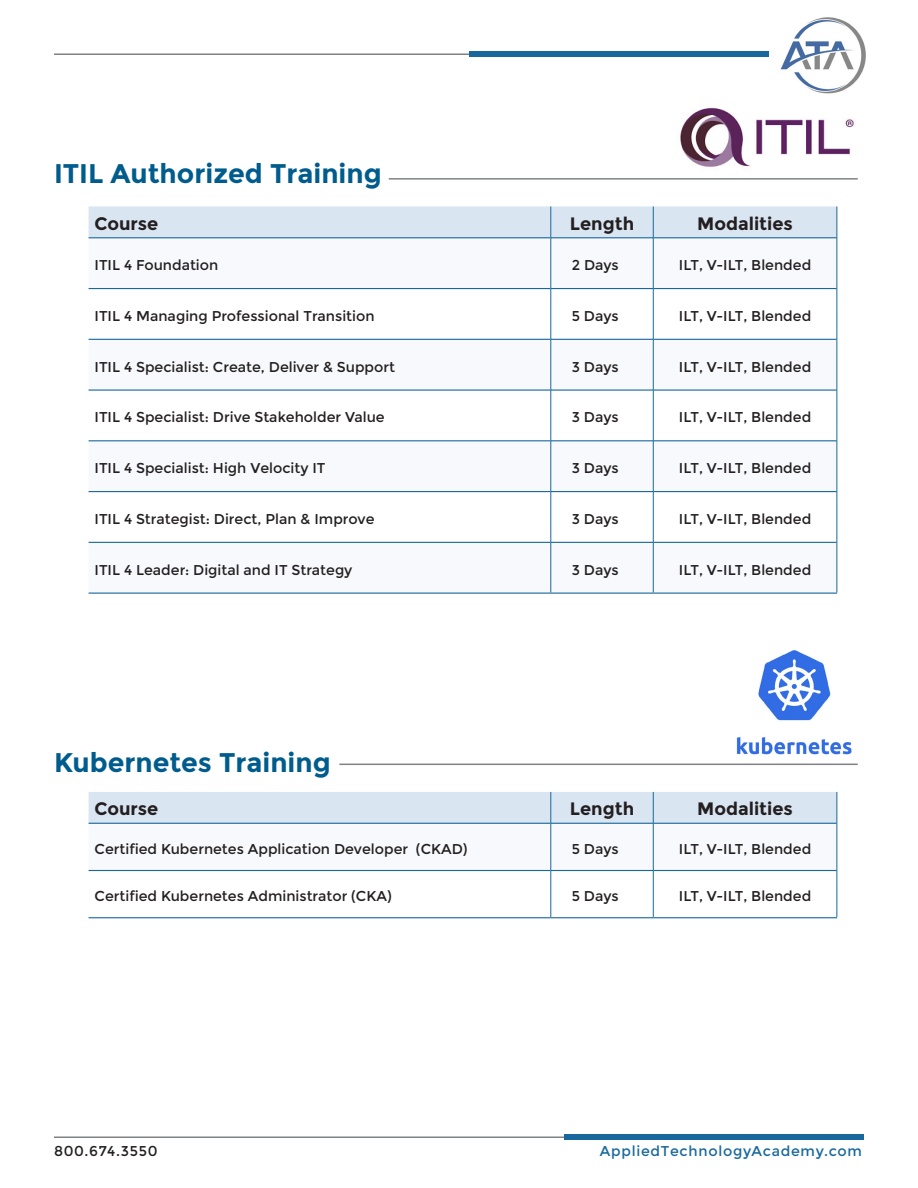
<style>
.page{position:relative;width:918px;height:1188px;background:#fff}
.page>*{position:absolute;margin:0;border:0;box-sizing:border-box;transform-origin:0 0}
.t1{font:700 27px "Montserrat";color:#005c8d}
.t2{font:700 18px "Montserrat";color:#231f20}
.t3{font:14.25px "Montserrat";color:#231f20}
.t4{font:14.25px "Montserrat";letter-spacing:.05em;color:#18689d}
.t5{font:14.25px "Montserrat";letter-spacing:.05em;color:#231f20}
</style>
<div class="page">
<hr style="left:54px;top:1137px;width:810px;height:1px;background:#818285">
<div style="left:565px;top:1134px;width:299px;height:6px;background:#18689d"></div>
<hr style="left:54px;top:54px;width:566px;height:1px;background:#818285">
<div style="left:470px;top:51px;width:299px;height:6px;background:#18689d"></div>
<hr style="left:389px;top:178px;width:469px;height:2px;background:#818285">
<hr style="left:339px;top:764px;width:519px;height:1px;background:#818285">
<img style="left:680px;top:107px;width:174px;height:60px">
<img style="left:736px;top:650px;width:116px;height:105px">
<div style="left:89px;top:206px;width:748px;height:31px;background:#dae5f2"></div>
<svg style="left:89px;top:238px;width:748px;height:355px"></svg>
<svg style="left:89px;top:289px;width:748px;height:253px"></svg>
<hr style="left:89px;top:237px;width:462px;height:1px;background:#18689d">
<hr style="left:551px;top:237px;width:102px;height:1px;background:#18689d">
<hr style="left:653px;top:237px;width:184px;height:1px;background:#18689d">
<hr style="left:89px;top:288px;width:462px;height:1px;background:#18689d">
<hr style="left:551px;top:288px;width:102px;height:1px;background:#18689d">
<hr style="left:653px;top:288px;width:184px;height:1px;background:#18689d">
<hr style="left:89px;top:339px;width:462px;height:1px;background:#18689d">
<hr style="left:551px;top:339px;width:102px;height:1px;background:#18689d">
<hr style="left:653px;top:339px;width:184px;height:1px;background:#18689d">
<hr style="left:89px;top:390px;width:462px;height:1px;background:#18689d">
<hr style="left:551px;top:390px;width:102px;height:1px;background:#18689d">
<hr style="left:653px;top:390px;width:184px;height:1px;background:#18689d">
<hr style="left:89px;top:440px;width:462px;height:1px;background:#18689d">
<hr style="left:551px;top:440px;width:102px;height:1px;background:#18689d">
<hr style="left:653px;top:440px;width:184px;height:1px;background:#18689d">
<hr style="left:89px;top:491px;width:462px;height:1px;background:#18689d">
<hr style="left:551px;top:491px;width:102px;height:1px;background:#18689d">
<hr style="left:653px;top:491px;width:184px;height:1px;background:#18689d">
<hr style="left:89px;top:542px;width:462px;height:1px;background:#18689d">
<hr style="left:551px;top:542px;width:102px;height:1px;background:#18689d">
<hr style="left:653px;top:542px;width:184px;height:1px;background:#18689d">
<hr style="left:89px;top:593px;width:462px;height:1px;background:#18689d">
<hr style="left:551px;top:593px;width:102px;height:1px;background:#18689d">
<hr style="left:653px;top:593px;width:184px;height:1px;background:#18689d">
<hr style="left:551px;top:206px;width:1px;height:32px;background:#18689d">
<hr style="left:653px;top:206px;width:1px;height:32px;background:#18689d">
<hr style="left:837px;top:206px;width:1px;height:32px;background:#18689d">
<hr style="left:551px;top:238px;width:1px;height:51px;background:#18689d">
<hr style="left:653px;top:238px;width:1px;height:51px;background:#18689d">
<hr style="left:837px;top:238px;width:1px;height:51px;background:#18689d">
<hr style="left:551px;top:289px;width:1px;height:50px;background:#18689d">
<hr style="left:653px;top:289px;width:1px;height:50px;background:#18689d">
<hr style="left:837px;top:289px;width:1px;height:50px;background:#18689d">
<hr style="left:551px;top:339px;width:1px;height:51px;background:#18689d">
<hr style="left:653px;top:339px;width:1px;height:51px;background:#18689d">
<hr style="left:837px;top:339px;width:1px;height:51px;background:#18689d">
<hr style="left:551px;top:390px;width:1px;height:51px;background:#18689d">
<hr style="left:653px;top:390px;width:1px;height:51px;background:#18689d">
<hr style="left:837px;top:390px;width:1px;height:51px;background:#18689d">
<hr style="left:551px;top:441px;width:1px;height:51px;background:#18689d">
<hr style="left:653px;top:441px;width:1px;height:51px;background:#18689d">
<hr style="left:837px;top:441px;width:1px;height:51px;background:#18689d">
<hr style="left:551px;top:492px;width:1px;height:50px;background:#18689d">
<hr style="left:653px;top:492px;width:1px;height:50px;background:#18689d">
<hr style="left:837px;top:492px;width:1px;height:50px;background:#18689d">
<hr style="left:551px;top:542px;width:1px;height:51px;background:#18689d">
<hr style="left:653px;top:542px;width:1px;height:51px;background:#18689d">
<hr style="left:837px;top:542px;width:1px;height:51px;background:#18689d">
<svg style="left:89px;top:792px;width:748px;height:125px"></svg>
<hr style="left:89px;top:823px;width:462px;height:1px;background:#18689d">
<hr style="left:551px;top:823px;width:102px;height:1px;background:#18689d">
<hr style="left:653px;top:823px;width:184px;height:1px;background:#18689d">
<hr style="left:89px;top:870px;width:462px;height:1px;background:#18689d">
<hr style="left:551px;top:870px;width:102px;height:1px;background:#18689d">
<hr style="left:653px;top:870px;width:184px;height:1px;background:#18689d">
<hr style="left:89px;top:917px;width:462px;height:1px;background:#18689d">
<hr style="left:551px;top:917px;width:102px;height:1px;background:#18689d">
<hr style="left:653px;top:917px;width:184px;height:1px;background:#18689d">
<hr style="left:551px;top:792px;width:1px;height:31px;background:#18689d">
<hr style="left:653px;top:792px;width:1px;height:31px;background:#18689d">
<hr style="left:837px;top:792px;width:1px;height:31px;background:#18689d">
<hr style="left:551px;top:823px;width:1px;height:48px;background:#18689d">
<hr style="left:653px;top:823px;width:1px;height:48px;background:#18689d">
<hr style="left:837px;top:823px;width:1px;height:48px;background:#18689d">
<hr style="left:551px;top:871px;width:1px;height:46px;background:#18689d">
<hr style="left:653px;top:871px;width:1px;height:46px;background:#18689d">
<hr style="left:837px;top:871px;width:1px;height:46px;background:#18689d">
<img style="left:780px;top:17px;width:86px;height:77px">
<p class="t1" style="left:54px;top:157px;width:329px">ITIL Authorized Training</p>
<p class="t2" style="left:95px;top:213px;width:65px">Course</p>
<p class="t2" style="left:570px;top:213px;width:66px">Length</p>
<p class="t2" style="left:697px;top:213px;width:97px">Modalities</p>
<p class="t3" style="left:95px;top:257px;width:125px">ITIL 4 Foundation</p>
<p class="t3" style="left:572px;top:257px;width:49px">2 Days</p>
<p class="t3" style="left:679px;top:257px;width:134px">ILT, V-ILT, Blended</p>
<p class="t3" style="left:95px;top:308px;width:282px">ITIL 4 Managing Professional Transition</p>
<p class="t3" style="left:572px;top:308px;width:48px">5 Days</p>
<p class="t3" style="left:679px;top:308px;width:134px">ILT, V-ILT, Blended</p>
<p class="t3" style="left:95px;top:358px;width:302px">ITIL 4 Specialist: Create, Deliver &amp; Support</p>
<p class="t3" style="left:572px;top:358px;width:48px">3 Days</p>
<p class="t3" style="left:679px;top:358px;width:134px">ILT, V-ILT, Blended</p>
<p class="t3" style="left:95px;top:409px;width:292px">ITIL 4 Specialist: Drive Stakeholder Value</p>
<p class="t3" style="left:572px;top:409px;width:48px">3 Days</p>
<p class="t3" style="left:679px;top:409px;width:134px">ILT, V-ILT, Blended</p>
<p class="t3" style="left:95px;top:460px;width:233px">ITIL 4 Specialist: High Velocity IT</p>
<p class="t3" style="left:572px;top:460px;width:48px">3 Days</p>
<p class="t3" style="left:679px;top:460px;width:134px">ILT, V-ILT, Blended</p>
<p class="t3" style="left:95px;top:511px;width:281px">ITIL 4 Strategist: Direct, Plan &amp; Improve</p>
<p class="t3" style="left:572px;top:511px;width:48px">3 Days</p>
<p class="t3" style="left:679px;top:511px;width:134px">ILT, V-ILT, Blended</p>
<p class="t3" style="left:95px;top:561px;width:259px">ITIL 4 Leader: Digital and IT Strategy</p>
<p class="t3" style="left:572px;top:561px;width:48px">3 Days</p>
<p class="t3" style="left:679px;top:561px;width:134px">ILT, V-ILT, Blended</p>
<p class="t1" style="left:54px;top:746px;width:278px">Kubernetes Training</p>
<p class="t2" style="left:95px;top:798px;width:65px">Course</p>
<p class="t2" style="left:570px;top:798px;width:66px">Length</p>
<p class="t2" style="left:697px;top:798px;width:97px">Modalities</p>
<p class="t3" style="left:95px;top:841px;width:375px">Certified Kubernetes Application Developer (CKAD)</p>
<p class="t3" style="left:572px;top:841px;width:48px">5 Days</p>
<p class="t3" style="left:679px;top:841px;width:134px">ILT, V-ILT, Blended</p>
<p class="t3" style="left:95px;top:888px;width:299px">Certified Kubernetes Administrator (CKA)</p>
<p class="t3" style="left:572px;top:888px;width:48px">5 Days</p>
<p class="t3" style="left:679px;top:888px;width:134px">ILT, V-ILT, Blended</p>
<p class="t5" style="left:54px;top:1143px;width:105px">800.674.3550</p>
<p class="t4" style="left:600px;top:1143px;width:264px">AppliedTechnologyAcademy.com</p>
</div>
